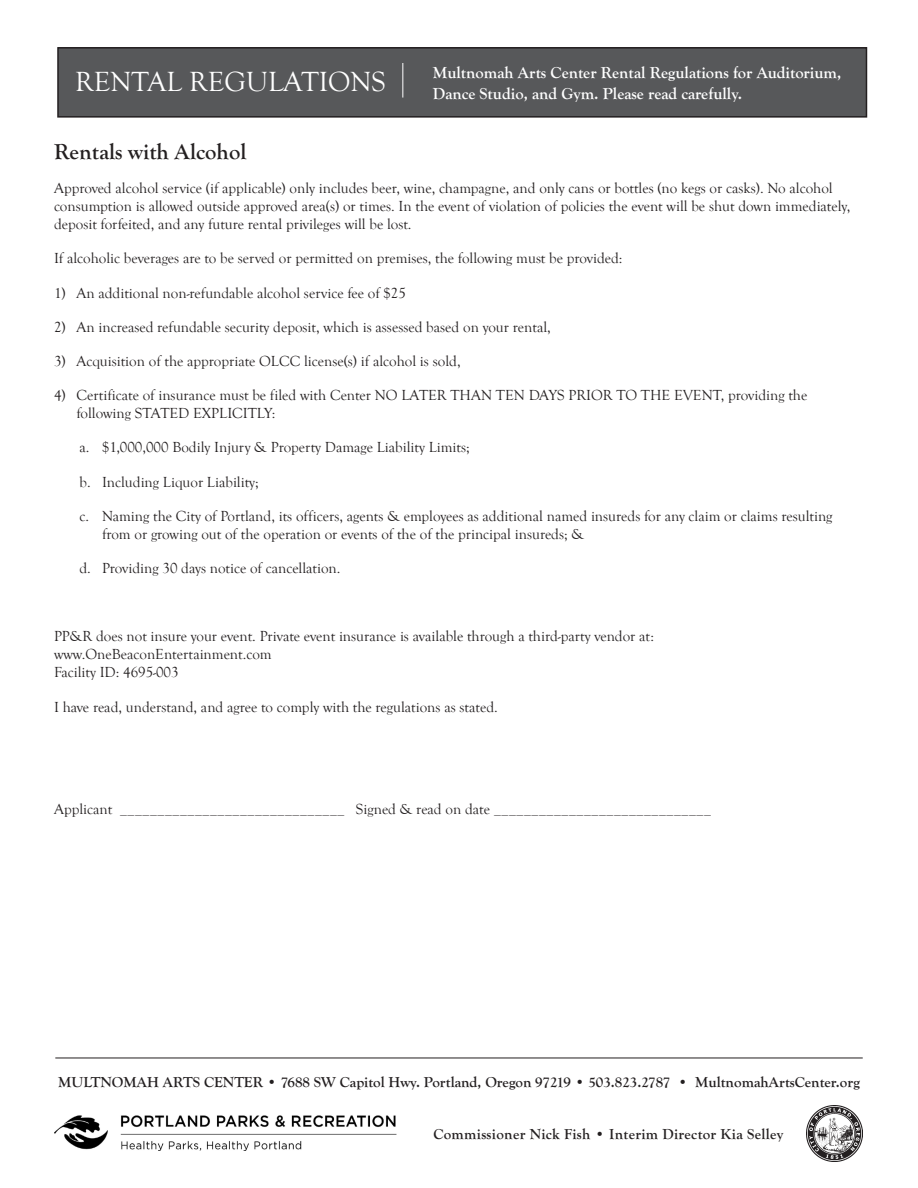
<style>
.page{position:relative;width:918px;height:1188px;background:#fff}
.page>*{position:absolute;margin:0;border:0;box-sizing:border-box;transform-origin:0 0}
.t1{font:28.5px "Goudy Old Style T";color:#fff}
.t2{font:700 22.5px "Goudy Old Style T";color:#231f20}
.t3{font:700 16.5px/21px "Goudy Old Style T";color:#fff}
.t4{font:15px/18px "Goudy Old Style T";color:#231f20}
.t5{font:700 15px "Goudy Old Style T";color:#231f20}
.t6{font:700 15px "Goudy Old Style T";letter-spacing:.02em;color:#231f20}
</style>
<div class="page">
<div style="left:58px;top:48px;width:808px;height:69px;background:#57585a"></div>
<div style="left:57px;top:47px;width:810px;height:71px;border:2px solid #231f20"></div>
<hr style="left:403px;top:63px;width:1px;height:35px;background:#fff">
<img style="left:54px;top:1115px;width:343px;height:36px">
<hr style="left:55px;top:1058px;width:808px;height:1px;background:#231f20">
<img style="left:806px;top:1106px;width:56px;height:55px">
<p class="t1" style="left:75px;top:67px;width:312px">RENTAL REGULATIONS</p>
<p class="t3" style="left:433px;top:62px;width:410px">Multnomah Arts Center Rental Regulations for Auditorium,<br>Dance Studio, and Gym. Please read carefully.</p>
<p class="t2" style="left:54px;top:139px;width:194px">Rentals with Alcohol</p>
<p class="t4" style="left:54px;top:180px;width:798px">Approved alcohol service (if applicable) only includes beer, wine, champagne, and only cans or bottles (no kegs or casks). No alcohol consumption is allowed outside approved area(s) or times. In the event of violation of policies the event will be shut down immediately, deposit forfeited, and any future rental privileges will be lost.</p>
<p class="t4" style="left:54px;top:250px;width:570px">If alcoholic beverages are to be served or permitted on premises, the following must be provided:</p>
<p class="t4" style="left:54px;top:284px;width:353px">1) An additional non-refundable alcohol service fee of $25</p>
<p class="t4" style="left:54px;top:318px;width:498px">2) An increased refundable security deposit, which is assessed based on your rental,</p>
<p class="t4" style="left:54px;top:352px;width:408px">3) Acquisition of the appropriate OLCC license(s) if alcohol is sold,</p>
<p class="t4" style="left:76px;top:387px;width:732px;text-indent:-22px">4) Certificate of insurance must be filed with Center NO LATER THAN TEN DAYS PRIOR TO THE EVENT, providing the following STATED EXPLICITLY:</p>
<p class="t4" style="left:80px;top:439px;width:392px">a. $1,000,000 Bodily Injury &amp; Property Damage Liability Limits;</p>
<p class="t4" style="left:80px;top:473px;width:181px">b. Including Liquor Liability;</p>
<p class="t4" style="left:102px;top:507px;width:732px;text-indent:-22px">c. Naming the City of Portland, its officers, agents &amp; employees as additional named insureds for any claim or claims resulting from or growing out of the operation or events of the of the principal insureds; &amp;</p>
<p class="t4" style="left:80px;top:559px;width:263px">d. Providing 30 days notice of cancellation.</p>
<p class="t4" style="left:54px;top:628px;width:601px">PP&amp;R does not insure your event. Private event insurance is available through a third-party vendor at: www.OneBeaconEntertainment.com<br>Facility ID: 4695-003</p>
<p class="t4" style="left:54px;top:698px;width:445px">I have read, understand, and agree to comply with the regulations as stated.</p>
<p class="t4" style="left:54px;top:801px;width:659px">Applicant ______________________________ Signed &amp; read on date _____________________________</p>
<p class="t5" style="left:58px;top:1073px;width:803px">MULTNOMAH ARTS CENTER • 7688 SW Capitol Hwy. Portland, Oregon 97219 • 503.823.2787 • MultnomahArtsCenter.org</p>
<p class="t6" style="left:433px;top:1125px;width:351px">Commissioner Nick Fish • Interim Director Kia Selley</p>
</div>
